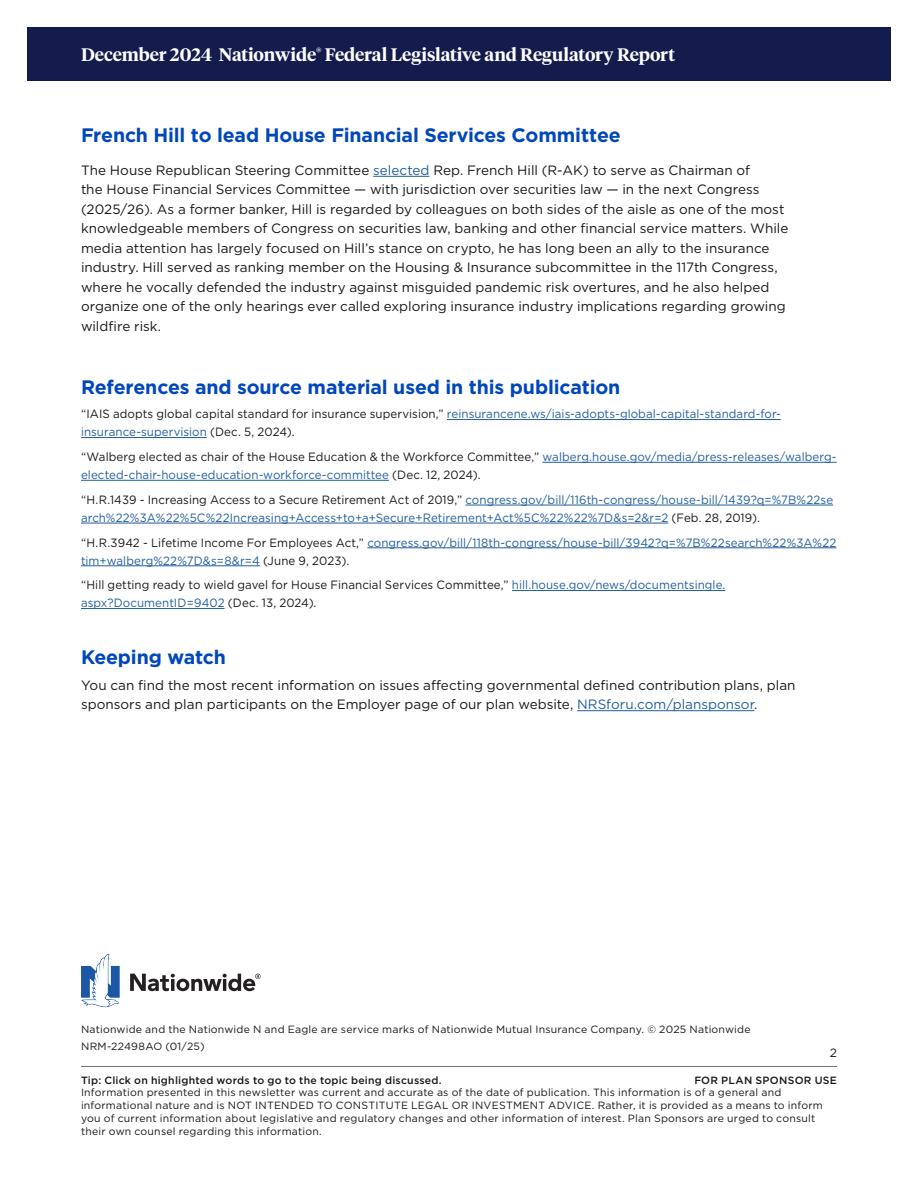
<style>
.page{position:relative;width:918px;height:1188px;background:#fff}
.page>*{position:absolute;margin:0;border:0;box-sizing:border-box;transform-origin:0 0}
.t1{font:700 19.5px "Gotham";letter-spacing:-.01em;color:#0047bb}
.t2{font:600 18px "Tiempos Headline";letter-spacing:-.005em;color:#fff}
.t3{font:13.5px/19.5px "Gotham";color:#171717}
.t4{font:12px/18px "Gotham";letter-spacing:.005em;color:#215e9e;scale:.96 1}
.t5{font:12px/18px "Gotham";letter-spacing:.005em;color:#171717;scale:.96 1}
.t6{font:12px "Gotham";letter-spacing:.005em;color:#171717}
.t7{font:10.5px/12.8px "Gotham";letter-spacing:.02em;color:#171717}
.t8{font:500 10.5px "Gotham";letter-spacing:.02em;color:#171717}
.s1{color:#215e9e}
.s2{color:#171717}
</style>
<div class="page">
<hr style="left:81px;top:1066px;width:756px;height:1px;background:#747478">
<div style="left:27px;top:27px;width:864px;height:54px;background:#141b4d"></div>
<hr style="left:373px;top:176px;width:56px;height:1px;background:#215e9e">
<hr style="left:447px;top:419px;width:334px;height:1px;background:#215e9e">
<hr style="left:81px;top:437px;width:126px;height:1px;background:#215e9e">
<hr style="left:542px;top:462px;width:295px;height:1px;background:#215e9e">
<hr style="left:81px;top:480px;width:308px;height:1px;background:#215e9e">
<hr style="left:465px;top:505px;width:368px;height:1px;background:#215e9e">
<hr style="left:81px;top:523px;width:587px;height:1px;background:#215e9e">
<hr style="left:367px;top:547px;width:469px;height:1px;background:#215e9e">
<hr style="left:81px;top:565px;width:179px;height:1px;background:#215e9e">
<hr style="left:512px;top:590px;width:213px;height:1px;background:#215e9e">
<hr style="left:81px;top:608px;width:144px;height:1px;background:#215e9e">
<hr style="left:577px;top:710px;width:177px;height:1px;background:#215e9e">
<svg style="left:130px;top:974px;width:131px;height:17px"></svg>
<svg style="left:81px;top:954px;width:39px;height:53px"></svg>
<h1 class="t2" style="left:81px;top:42px;width:596px">December 2024 Nationwide<sup>®</sup> Federal Legislative and Regulatory Report</h1>
<h2 class="t1" style="left:81px;top:122px;width:541px">French Hill to lead House Financial Services Committee</h2>
<p class="t3" style="left:81px;top:160px;width:709px">The House Republican Steering Committee <span class="s1">selected</span> Rep. French Hill (R-AK) to serve as Chairman of<br>the House Financial Services Committee — with jurisdiction over securities law — in the next Congress (2025/26). As a former banker, Hill is regarded by colleagues on both sides of the aisle as one of the most knowledgeable members of Congress on securities law, banking and other financial service matters. While media attention has largely focused on Hill’s stance on crypto, he has long been an ally to the insurance industry. Hill served as ranking member on the Housing &amp; Insurance subcommittee in the 117th Congress, where he vocally defended the industry against misguided pandemic risk overtures, and he also helped organize one of the only hearings ever called exploring insurance industry implications regarding growing wildfire risk.</p>
<h2 class="t1" style="left:81px;top:374px;width:541px">References and source material used in this publication</h2>
<p class="t4" style="left:81px;top:405px;width:730px"><span class="s2">“IAIS adopts global capital standard for insurance supervision,”</span> reinsurancene.ws/iais-adopts-global-capital-standard-for&shy;insurance-supervision <span class="s2">(Dec. 5, 2024).</span></p>
<p class="t4" style="left:81px;top:448px;width:789px"><span class="s2">“Walberg elected as chair of the House Education &amp; the Workforce Committee,”</span> walberg.house.gov/media/press-releases/walberg&shy;elected-chair-house-education-workforce-committee <span class="s2">(Dec. 12, 2024).</span></p>
<p class="t4" style="left:81px;top:490px;width:785px"><span class="s2">“H.R.1439 - Increasing Access to a Secure Retirement Act of 2019,”</span> congress.gov/bill/116th-congress/house-bill/1439?q=%7B%22se arch%22%3A%22%5C%22Increasing+Access+to+a+Secure+Retirement+Act%5C%22%22%7D&amp;s=2&amp;r=2 <span class="s2">(Feb. 28, 2019).</span></p>
<p class="t4" style="left:81px;top:533px;width:788px"><span class="s2">“H.R.3942 - Lifetime Income For Employees Act,”</span> congress.gov/bill/118th-congress/house-bill/3942?q=%7B%22search%22%3A%22 tim+walberg%22%7D&amp;s=8&amp;r=4 <span class="s2">(June 9, 2023).</span></p>
<p class="t5" style="left:81px;top:576px;width:673px">“Hill getting ready to wield gavel for House Financial Services Committee,” <span class="s1">hill.house.gov/news/documentsingle. aspx?DocumentID=9402</span> (Dec. 13, 2024).</p>
<h2 class="t1" style="left:81px;top:644px;width:146px">Keeping watch</h2>
<p class="t3" style="left:81px;top:675px;width:716px">You can find the most recent information on issues affecting governmental defined contribution plans, plan sponsors and plan participants on the Employer page of our plan website, <span class="s1">NRSforu.com/plansponsor</span>.</p>
<p class="t7" style="left:81px;top:1022px;width:671px">Nationwide and the Nationwide N and Eagle are service marks of Nationwide Mutual Insurance Company. © 2025 Nationwide</p>
<p class="t7" style="left:81px;top:1040px;width:125px">NRM-22498AO (01/25)</p>
<p class="t8" style="left:81px;top:1073px;width:362px">Tip: Click on highlighted words to go to the topic being discussed.</p>
<p class="t8" style="left:694px;top:1073px;width:144px">FOR PLAN SPONSOR USE</p>
<p class="t7" style="left:81px;top:1086px;width:743px">Information presented in this newsletter was current and accurate as of the date of publication. This information is of a general and informational nature and is NOT INTENDED TO CONSTITUTE LEGAL OR INVESTMENT ADVICE. Rather, it is provided as a means to inform you of current information about legislative and regulatory changes and other information of interest. Plan Sponsors are urged to consult their own counsel regarding this information.</p>
<p class="t6" style="left:830px;top:1045px;width:9px">2</p>
</div>
